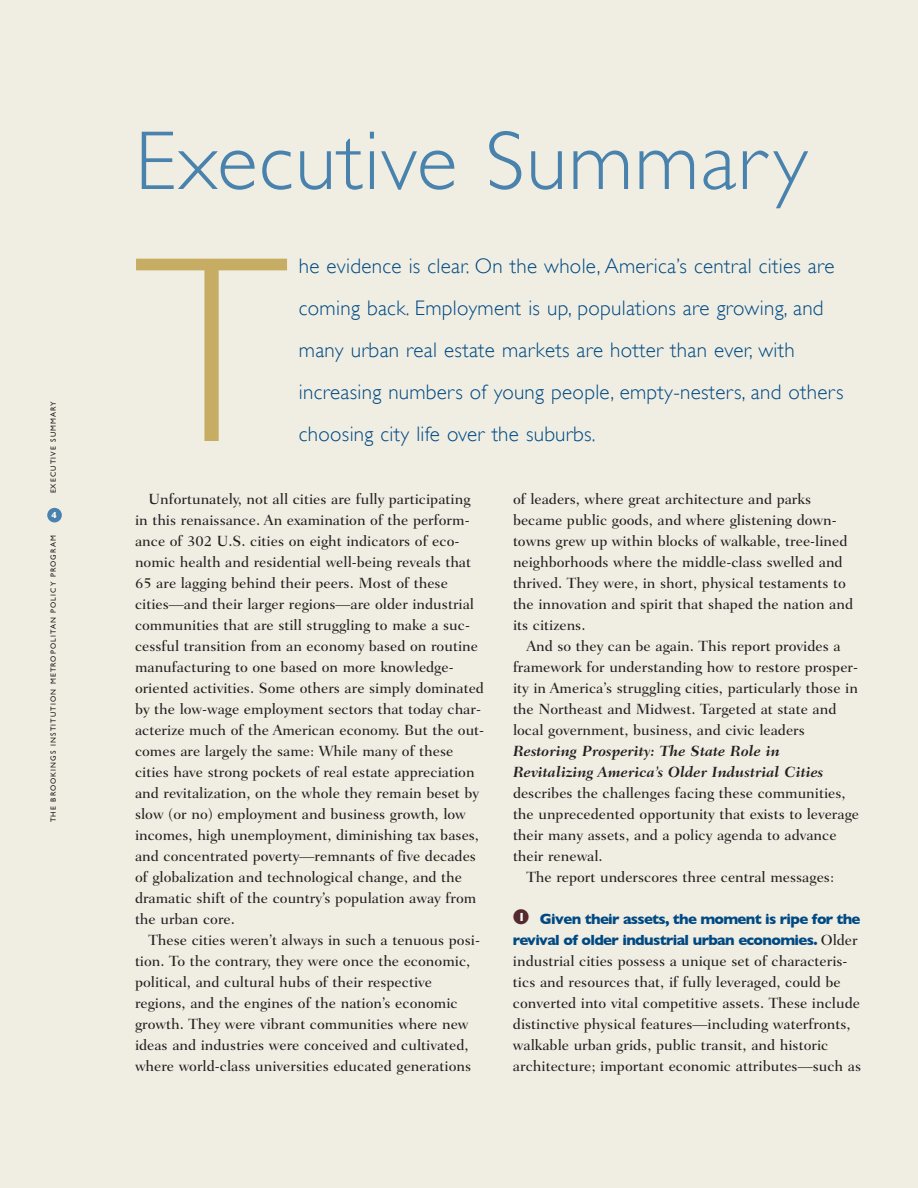
<style>
.page{position:relative;width:918px;height:1188px;background:#fff}
.page>*{position:absolute;margin:0;border:0;box-sizing:border-box;transform-origin:0 0}
.t1{font:300 267.3px "Gill Sans";color:#c7ac64}
.t2{font:300 84px "Gill Sans";letter-spacing:.015em;color:#4982ac}
.t3{font:300 21px/42px "Gill Sans";letter-spacing:.015em;color:#004983}
.t4{font:500 15px/21px "Fairfield LH";color:#231f20}
.t5{font:700 15px/21px "Gill Sans";letter-spacing:-.045em;color:#004983}
.t6{font:italic 700 15px/21px "Fairfield LH";color:#231f20}
.t7{font:700 9px "Gill Sans";color:#fff}
.t8{font:7.5px "Gill Sans";letter-spacing:.15em;color:#231f20}
.s1{color:#552a2e}
.s2{font-family:"Fairfield LH";font-weight:500;color:#231f20}
</style>
<div class="page">
<div style="left:0;top:0;width:918px;height:1187px;background:#f0eee3"></div>
<div style="left:47px;top:508px;width:15px;height:14px;background:#4982ac;border-radius:50%"></div>
<p class="t8" style="left:49px;top:493px;width:94px;rotate:-90deg">EXECUTIVE SUMMARY</p>
<p class="t7" style="left:52px;top:509px;width:7px">4</p>
<p class="t8" style="left:49px;top:822px;width:288px;rotate:-90deg">THE BROOKINGS INSTITUTION METROPOLITAN POLICY PROGRAM</p>
<h2 class="t2" style="left:135px;top:114px;width:674px">Executive Summary</h2>
<h1 class="t1" style="left:135px;top:201px;width:155px">T</h1>
<p class="t3" style="left:299px;top:245px;width:546px">he evidence is clear. On the whole, America’s central cities are coming back. Employment is up, populations are growing, and many urban real estate markets are hotter than ever, with increasing numbers of young people, empty-nesters, and others choosing city life over the suburbs.</p>
<p class="t4" style="left:135px;top:490px;width:351px;text-indent:14px">Unfortunately, not all cities are fully participating in this renaissance. An examination of the perform&shy;ance of 302 U.S. cities on eight indicators of eco&shy;nomic health and residential well-being reveals that 65 are lagging behind their peers. Most of these cities—and their larger regions—are older industrial communities that are still struggling to make a suc&shy;cessful transition from an economy based on routine manufacturing to one based on more knowledge&shy;oriented activities. Some others are simply dominated by the low-wage employment sectors that today char&shy;acterize much of the American economy. But the out&shy;comes are largely the same: While many of these cities have strong pockets of real estate appreciation and revitalization, on the whole they remain beset by slow (or no) employment and business growth, low incomes, high unemployment, diminishing tax bases, and concentrated poverty—remnants of five decades of globalization and technological change, and the dramatic shift of the country’s population away from the urban core.</p>
<p class="t4" style="left:135px;top:931px;width:347px;text-indent:14px">These cities weren’t always in such a tenuous posi&shy;tion. To the contrary, they were once the economic, political, and cultural hubs of their respective regions, and the engines of the nation’s economic growth. They were vibrant communities where new ideas and industries were conceived and cultivated, where world-class universities educated generations</p>
<p class="t4" style="left:513px;top:490px;width:342px">of leaders, where great architecture and parks became public goods, and where glistening down&shy;towns grew up within blocks of walkable, tree-lined neighborhoods where the middle-class swelled and thrived. They were, in short, physical testaments to the innovation and spirit that shaped the nation and its citizens.</p>
<p class="t4" style="left:513px;top:637px;width:347px;text-indent:14px">And so they can be again. This report provides a framework for understanding how to restore prosper&shy;ity in America’s struggling cities, particularly those in the Northeast and Midwest. Targeted at state and local government, business, and civic leaders</p>
<p class="t6" style="left:513px;top:742px;width:312px">Restoring Prosperity: The State Role in<br>Revitalizing America’s Older Industrial Cities</p>
<p class="t4" style="left:513px;top:784px;width:334px">describes the challenges facing these communities,</p>
<p class="t4" style="left:513px;top:805px;width:348px">the unprecedented opportunity that exists to leverage</p>
<p class="t4" style="left:513px;top:826px;width:325px">their many assets, and a policy agenda to advance</p>
<p class="t4" style="left:513px;top:847px;width:91px">their renewal.</p>
<p class="t4" style="left:526px;top:868px;width:309px">The report underscores three central messages:</p>
<p class="t5" style="left:513px;top:908px;width:349px"><span class="s1">●</span><sup>1</sup> Given their assets, the moment is ripe for the revival of older industrial urban economies. <span class="s2">Older</span></p>
<p class="t4" style="left:513px;top:952px;width:350px">industrial cities possess a unique set of characteris&shy;tics and resources that, if fully leveraged, could be converted into vital competitive assets. These include distinctive physical features—including waterfronts, walkable urban grids, public transit, and historic architecture; important economic attributes—such as</p>
</div>
